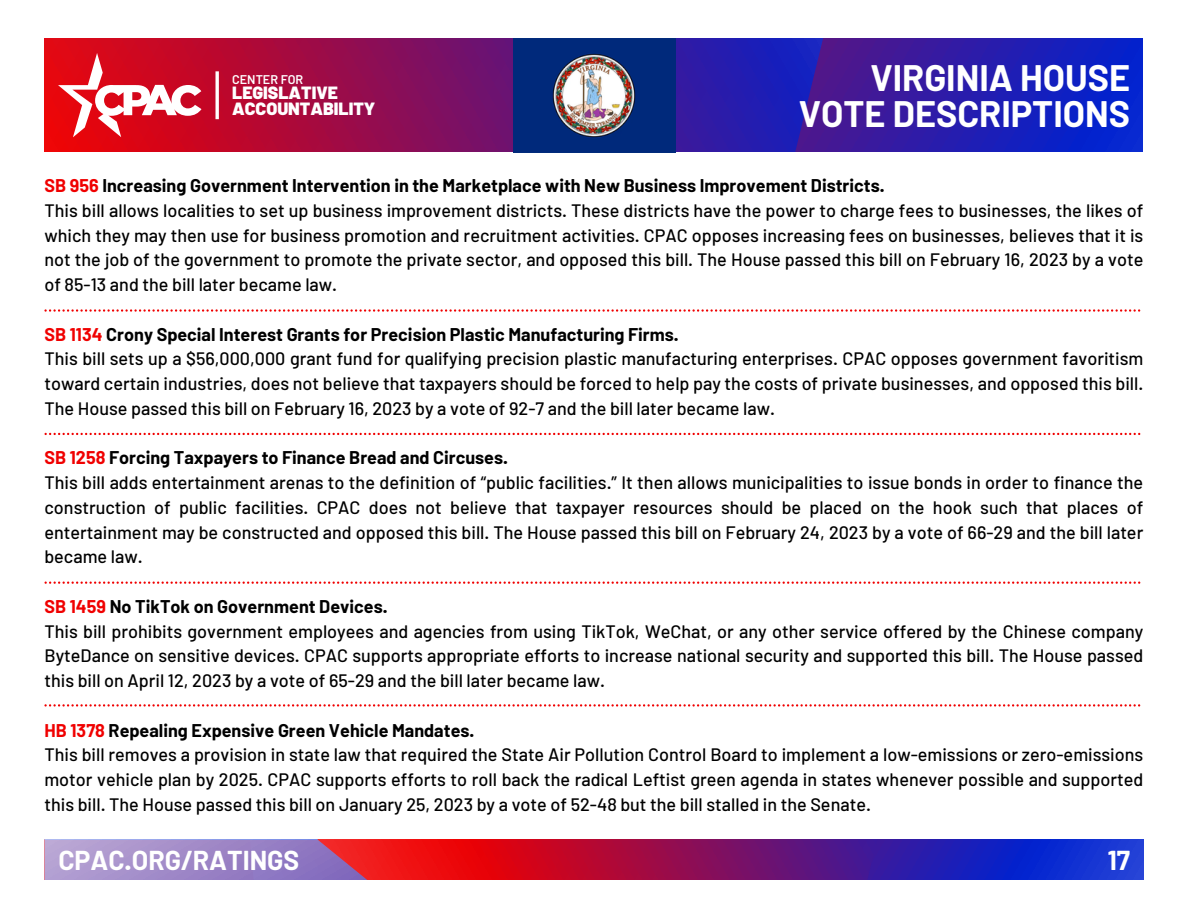
<style>
.page{position:relative;width:1188px;height:918px;background:#fff}
.page>*{position:absolute;margin:0;border:0;box-sizing:border-box;transform-origin:0 0}
.t1{font:700 36px/36px "Barlow";color:#fff;text-align:right}
.t2{font:700 26.7px "Barlow";color:#fff}
.t3{font:500 18px/24.8px "Barlow";color:#000;text-align:justify}
.t4{font:700 18px "Barlow";color:#000}
.t5{font:900 17.7px "Barlow";color:#fff}
.t6{font:600 12.6px "Barlow";color:#fff}
.s1{color:#f00000}
</style>
<div class="page">
<svg style="left:45px;top:38px;width:1098px;height:114px;background:#5a1580"></svg>
<svg style="left:58px;top:53px;width:144px;height:84px"></svg>
<hr style="left:216px;top:71px;width:3px;height:48px;background:#fff">
<svg style="left:45px;top:840px;width:1099px;height:39px;background:#833584"></svg>
<img style="left:513px;top:39px;width:162px;height:113px">
<svg style="left:44px;top:309px;width:1096px;height:3px"></svg>
<svg style="left:45px;top:433px;width:1095px;height:2px"></svg>
<svg style="left:45px;top:582px;width:1095px;height:2px"></svg>
<svg style="left:44px;top:704px;width:1096px;height:3px"></svg>
<p class="t6" style="left:232px;top:71px;width:73px">CENTER FOR</p>
<p class="t1" style="left:799px;top:58px;width:333px">VIRGINIA HOUSE<br>VOTE DESCRIPTIONS</p>
<p class="t5" style="left:232px;top:82px;width:107px">LEGISLATIVE</p>
<p class="t5" style="left:232px;top:98px;width:145px">ACCOUNTABILITY</p>
<p class="t4" style="left:44px;top:174px;width:842px"><span class="s1">SB 956</span> Increasing Government Intervention in the Marketplace with New Business Improvement Districts.</p>
<p class="t3" style="left:44px;top:197px;width:1100px">This bill allows localities to set up business improvement districts. These districts have the power to charge fees to businesses, the likes of which they may then use for business promotion and recruitment activities. CPAC opposes increasing fees on businesses, believes that it is not the job of the government to promote the private sector, and opposed this bill. The House passed this bill on February 16, 2023 by a vote of 85-13 and the bill later became law.</p>
<p class="t4" style="left:44px;top:323px;width:636px"><span class="s1">SB 1134</span> Crony Special Interest Grants for Precision Plastic Manufacturing Firms.</p>
<p class="t3" style="left:44px;top:346px;width:1100px">This bill sets up a $56,000,000 grant fund for qualifying precision plastic manufacturing enterprises. CPAC opposes government favoritism toward certain industries, does not believe that taxpayers should be forced to help pay the costs of private businesses, and opposed this bill.<br>The House passed this bill on February 16, 2023 by a vote of 92-7 and the bill later became law.</p>
<p class="t4" style="left:44px;top:446px;width:465px"><span class="s1">SB 1258</span> Forcing Taxpayers to Finance Bread and Circuses.</p>
<p class="t3" style="left:44px;top:469px;width:1100px">This bill adds entertainment arenas to the definition of “public facilities.” It then allows municipalities to issue bonds in order to finance the construction of public facilities. CPAC does not believe that taxpayer resources should be placed on the hook such that places of entertainment may be constructed and opposed this bill. The House passed this bill on February 24, 2023 by a vote of 66-29 and the bill later became law.</p>
<p class="t4" style="left:44px;top:595px;width:345px"><span class="s1">SB 1459</span> No TikTok on Government Devices.</p>
<p class="t3" style="left:44px;top:618px;width:1100px">This bill prohibits government employees and agencies from using TikTok, WeChat, or any other service offered by the Chinese company ByteDance on sensitive devices. CPAC supports appropriate efforts to increase national security and supported this bill. The House passed this bill on April 12, 2023 by a vote of 65-29 and the bill later became law.</p>
<p class="t4" style="left:44px;top:719px;width:431px"><span class="s1">HB 1378</span> Repealing Expensive Green Vehicle Mandates.</p>
<p class="t3" style="left:44px;top:742px;width:1100px">This bill removes a provision in state law that required the State Air Pollution Control Board to implement a low-emissions or zero-emissions motor vehicle plan by 2025. CPAC supports efforts to roll back the radical Leftist green agenda in states whenever possible and supported this bill. The House passed this bill on January 25, 2023 by a vote of 52-48 but the bill stalled in the Senate.</p>
<p class="t2" style="left:58px;top:844px;width:242px">CPAC.ORG/RATINGS</p>
<p class="t2" style="left:1108px;top:843px;width:24px">17</p>
</div>
